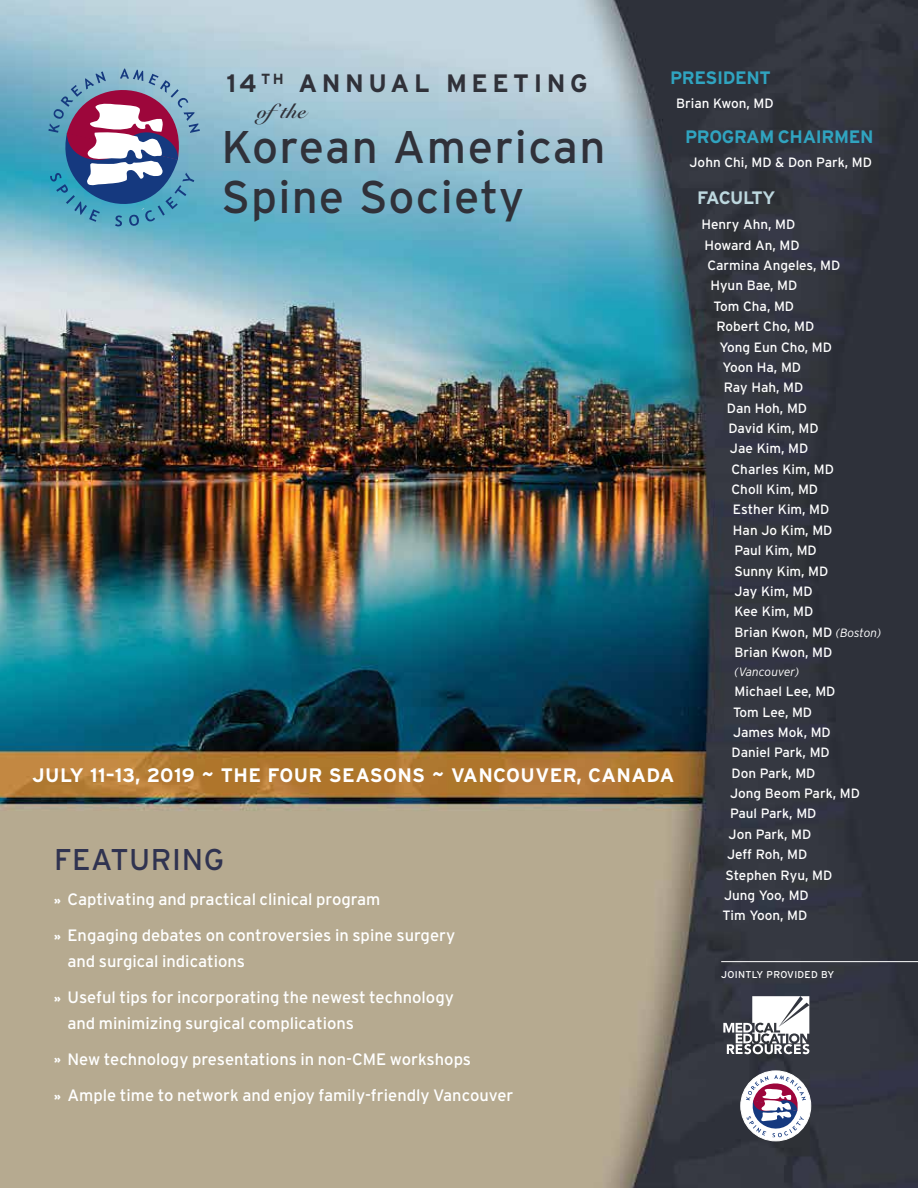
<style>
.page{position:relative;width:918px;height:1188px;background:#fff}
.page>*{position:absolute;margin:0;border:0;box-sizing:border-box;transform-origin:0 0}
.t1{font:45.75px/49.8px "Interstate";letter-spacing:.025em;color:#303139}
.t2{font:30px "Interstate";letter-spacing:.02em;color:#303350}
.t3{font:700 25.2px "Interstate";letter-spacing:.18em;color:#303139}
.t4{font:21px "Snell Roundhand Bold Script";color:#303139}
.t5{font:700 19.5px "Interstate";letter-spacing:.02em;color:#fff}
.t6{font:700 18px "Interstate";letter-spacing:-.02em;color:#30a4c0}
.t7{font:700 18px "Interstate";letter-spacing:-.035em;color:#bdd8df}
.t8{font:16.5px/36.3px "Interstate";color:#fff}
.t9{font:13.5px "Interstate";color:#fff}
.t10{font:italic 300 12px "Interstate";color:#fff}
.t11{font:9.9px "Interstate";letter-spacing:.03em;color:#fff}
.s1{font-weight:300;font-style:italic;font-size:12px}
.s2{font-size:21.3px}
.s3{font-family:"Gotham";font-weight:900;font-size:10.5px}
</style>
<div class="page">
<img style="left:0;top:0;width:918px;height:1188px">
<div style="left:741px;top:1071px;width:70px;height:70px;background:#fff;border-radius:50%"></div>
<svg style="left:746px;top:1075px;width:60px;height:62px"></svg>
<div style="left:741px;top:1071px;width:70px;height:70px;border:1px solid #fff;border-radius:50%"></div>
<svg style="left:723px;top:996px;width:86px;height:58px"></svg>
<hr style="left:721px;top:961px;width:197px;height:1px;background:#fff">
<svg style="left:48px;top:69px;width:152px;height:157px;background:#7991b1"></svg>
<h3 class="t6" style="left:670px;top:67px;width:102px">PRESIDENT</h3>
<p class="t9" style="left:676px;top:96px;width:99px">Brian Kwon, MD</p>
<h3 class="t6" style="left:685px;top:127px;width:190px">PROGRAM CHAIRMEN</h3>
<p class="t9" style="left:690px;top:155px;width:184px">John Chi, MD &amp; Don Park, MD</p>
<h3 class="t7" style="left:697px;top:187px;width:80px">FACULTY</h3>
<p class="t9" style="left:702px;top:217px;width:95px">Henry Ahn, MD</p>
<p class="t9" style="left:705px;top:237px;width:97px">Howard An, MD</p>
<p class="t9" style="left:708px;top:258px;width:134px">Carmina Angeles, MD</p>
<p class="t9" style="left:711px;top:278px;width:88px">Hyun Bae, MD</p>
<p class="t9" style="left:714px;top:298px;width:82px">Tom Cha, MD</p>
<p class="t9" style="left:717px;top:319px;width:99px">Robert Cho, MD</p>
<p class="t9" style="left:720px;top:339px;width:114px">Yong Eun Cho, MD</p>
<p class="t9" style="left:722px;top:360px;width:80px">Yoon Ha, MD</p>
<p class="t9" style="left:724px;top:380px;width:81px">Ray Hah, MD</p>
<p class="t9" style="left:727px;top:400px;width:82px">Dan Hoh, MD</p>
<p class="t9" style="left:728px;top:421px;width:92px">David Kim, MD</p>
<p class="t9" style="left:730px;top:441px;width:80px">Jae Kim, MD</p>
<p class="t9" style="left:731px;top:461px;width:104px">Charles Kim, MD</p>
<p class="t9" style="left:731px;top:482px;width:88px">Choll Kim, MD</p>
<p class="t9" style="left:733px;top:502px;width:98px">Esther Kim, MD</p>
<p class="t9" style="left:733px;top:523px;width:101px">Han Jo Kim, MD</p>
<p class="t9" style="left:734px;top:543px;width:84px">Paul Kim, MD</p>
<p class="t9" style="left:734px;top:563px;width:95px">Sunny Kim, MD</p>
<p class="t9" style="left:734px;top:584px;width:80px">Jay Kim, MD</p>
<p class="t9" style="left:734px;top:604px;width:80px">Kee Kim, MD</p>
<p class="t9" style="left:734px;top:624px;width:148px">Brian Kwon, MD <span class="s1">(Boston)</span></p>
<p class="t9" style="left:735px;top:645px;width:99px">Brian Kwon, MD</p>
<p class="t10" style="left:735px;top:665px;width:66px">(Vancouver)</p>
<p class="t9" style="left:735px;top:684px;width:102px">Michael Lee, MD</p>
<p class="t9" style="left:733px;top:704px;width:81px">Tom Lee, MD</p>
<p class="t9" style="left:733px;top:725px;width:99px">James Mok, MD</p>
<p class="t9" style="left:732px;top:745px;width:100px">Daniel Park, MD</p>
<p class="t9" style="left:732px;top:765px;width:85px">Don Park, MD</p>
<p class="t9" style="left:730px;top:786px;width:131px">Jong Beom Park, MD</p>
<p class="t9" style="left:730px;top:806px;width:88px">Paul Park, MD</p>
<p class="t9" style="left:729px;top:826px;width:84px">Jon Park, MD</p>
<p class="t9" style="left:727px;top:847px;width:82px">Jeff Roh, MD</p>
<p class="t9" style="left:726px;top:867px;width:108px">Stephen Ryu, MD</p>
<p class="t9" style="left:724px;top:888px;width:86px">Jung Yoo, MD</p>
<p class="t9" style="left:723px;top:908px;width:86px">Tim Yoon, MD</p>
<h3 class="t3" style="left:226px;top:69px;width:363px">14 <sup>TH</sup> ANNUAL MEETING</h3>
<h1 class="t1" style="left:221px;top:122px;width:386px">Korean American<br>Spine Society</h1>
<h3 class="t4" style="left:257px;top:98px;width:51px">ofthe</h3>
<h3 class="t5" style="left:32px;top:764px;width:644px">JULY 11–13, 2019 <span class="s2">~</span> THE FOUR SEASONS <span class="s2">~</span> VANCOUVER, CANADA</h3>
<h2 class="t2" style="left:54px;top:842px;width:172px">FEATURING</h2>
<p class="t8" style="left:54px;top:881px;width:403px"><span class="s3">»</span> Captivating and practical clinical program<br><span class="s3">»</span> Engaging debates on controversies in spine surgery</p>
<p class="t8" style="left:68px;top:943px;width:179px">and surgical indications</p>
<p class="t8" style="left:68px;top:984px;width:388px;line-height:25.5px;text-indent:-14px"><span class="s3">»</span> Useful tips for incorporating the newest technology and minimizing surgical complications</p>
<p class="t8" style="left:54px;top:1041px;width:461px"><span class="s3">»</span> New technology presentations in non-CME workshops<br><span class="s3">»</span> Ample time to network and enjoy family-friendly Vancouver</p>
<p class="t11" style="left:721px;top:969px;width:115px">JOINTLY PROVIDED BY</p>
</div>
